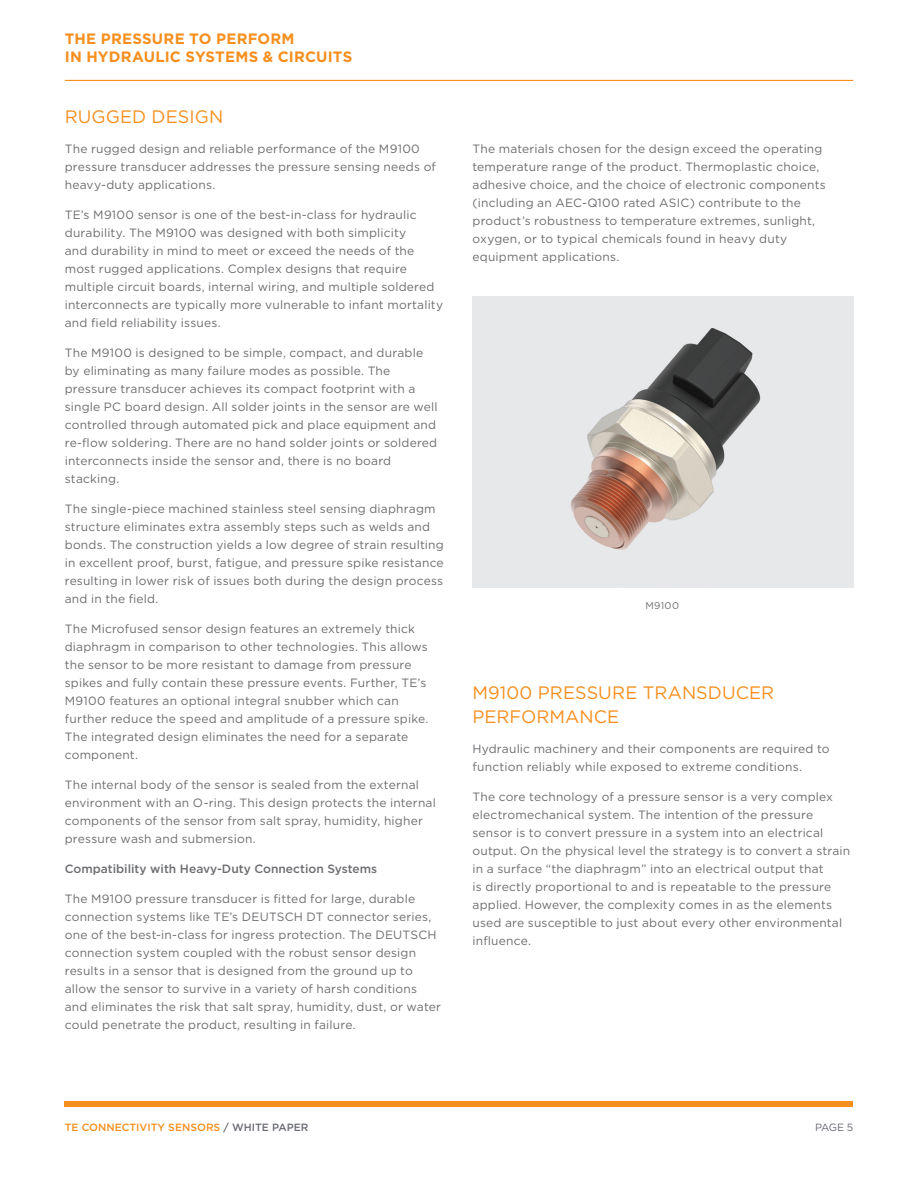
<style>
.page{position:relative;width:918px;height:1188px;background:#fff}
.page>*{position:absolute;margin:0;border:0;box-sizing:border-box;transform-origin:0 0}
.t1{font:18px/24px "Gotham";letter-spacing:.005em;color:#f68f1e}
.t2{font:700 15px/18px "Gotham";letter-spacing:.015em;color:#f68f1e}
.t3{font:12px/18px "Gotham";letter-spacing:.015em;color:#6c6d70}
.t4{font:500 12px "Gotham";color:#6c6d70}
.t5{font:500 10.5px "Gotham";color:#f68f1e}
.t6{font:10.5px "Gotham";color:#696b73}
.t7{font:9.75px "Gotham";letter-spacing:.04em;color:#6c6d70}
.s1{color:#696b73}
</style>
<div class="page">
<div style="left:65px;top:1101px;width:788px;height:6px;background:#f68f1e"></div>
<hr style="left:65px;top:80px;width:788px;height:1px;background:#f68f20">
<img style="left:472px;top:296px;width:381px;height:292px">
<p class="t2" style="left:65px;top:29px;width:289px">THE PRESSURE TO PERFORM<br>IN HYDRAULIC SYSTEMS &amp; CIRCUITS</p>
<h1 class="t1" style="left:65px;top:104px;width:160px">RUGGED DESIGN</h1>
<p class="t3" style="left:65px;top:139px;width:373px">The rugged design and reliable performance of the M9100 pressure transducer addresses the pressure sensing needs of heavy-duty applications.</p>
<p class="t3" style="left:65px;top:205px;width:380px">TE’s M9100 sensor is one of the best-in-class for hydraulic durability. The M9100 was designed with both simplicity<br>and durability in mind to meet or exceed the needs of the most rugged applications. Complex designs that require multiple circuit boards, internal wiring, and multiple soldered interconnects are typically more vulnerable to infant mortality and field reliability issues.</p>
<p class="t3" style="left:65px;top:343px;width:374px">The M9100 is designed to be simple, compact, and durable by eliminating as many failure modes as possible. The pressure transducer achieves its compact footprint with a single PC board design. All solder joints in the sensor are well controlled through automated pick and place equipment and re-flow soldering. There are no hand solder joints or soldered interconnects inside the sensor and, there is no board stacking.</p>
<p class="t3" style="left:65px;top:499px;width:380px">The single-piece machined stainless steel sensing diaphragm structure eliminates extra assembly steps such as welds and bonds. The construction yields a low degree of strain resulting in excellent proof, burst, fatigue, and pressure spike resistance resulting in lower risk of issues both during the design process and in the field.</p>
<p class="t3" style="left:65px;top:619px;width:365px">The Microfused sensor design features an extremely thick diaphragm in comparison to other technologies. This allows the sensor to be more resistant to damage from pressure spikes and fully contain these pressure events. Further, TE’s M9100 features an optional integral snubber which can further reduce the speed and amplitude of a pressure spike.<br>The integrated design eliminates the need for a separate component.</p>
<p class="t3" style="left:65px;top:775px;width:373px">The internal body of the sensor is sealed from the external environment with an O-ring. This design protects the internal components of the sensor from salt spray, humidity, higher pressure wash and submersion.</p>
<p class="t4" style="left:65px;top:861px;width:314px">Compatibility with Heavy-Duty Connection Systems</p>
<p class="t3" style="left:65px;top:889px;width:378px">The M9100 pressure transducer is fitted for large, durable connection systems like TE’s DEUTSCH DT connector series, one of the best-in-class for ingress protection. The DEUTSCH connection system coupled with the robust sensor design results in a sensor that is designed from the ground up to allow the sensor to survive in a variety of harsh conditions and eliminates the risk that salt spray, humidity, dust, or water could penetrate the product, resulting in failure.</p>
<p class="t3" style="left:472px;top:139px;width:355px">The materials chosen for the design exceed the operating temperature range of the product. Thermoplastic choice, adhesive choice, and the choice of electronic components (including an AEC-Q100 rated ASIC) contribute to the product’s robustness to temperature extremes, sunlight, oxygen, or to typical chemicals found in heavy duty equipment applications.</p>
<p class="t7" style="left:645px;top:599px;width:35px">M9100</p>
<h1 class="t1" style="left:472px;top:680px;width:303px">M9100 PRESSURE TRANSDUCER<br>PERFORMANCE</h1>
<p class="t3" style="left:472px;top:739px;width:359px">Hydraulic machinery and their components are required to function reliably while exposed to extreme conditions.</p>
<p class="t3" style="left:472px;top:787px;width:379px">The core technology of a pressure sensor is a very complex electromechanical system. The intention of the pressure sensor is to convert pressure in a system into an electrical output. On the physical level the strategy is to convert a strain in a surface “the diaphragm” into an electrical output that<br>is directly proportional to and is repeatable to the pressure applied. However, the complexity comes in as the elements used are susceptible to just about every other environmental influence.</p>
<p class="t5" style="left:65px;top:1120px;width:245px">TE CONNECTIVITY SENSORS <span class="s1">/ WHITE PAPER</span></p>
<p class="t6" style="left:815px;top:1121px;width:39px">PAGE 5</p>
</div>
